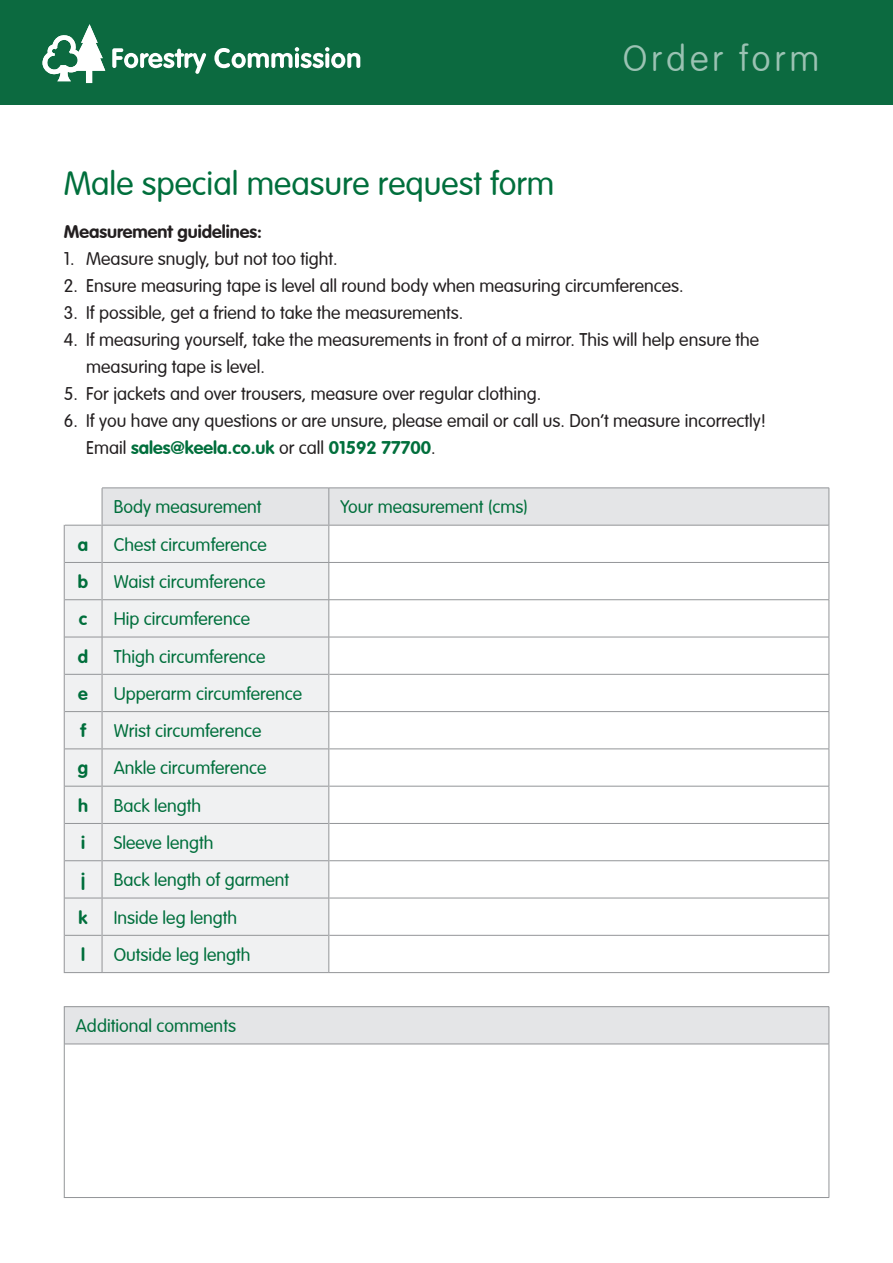
<style>
.page{position:relative;width:893px;height:1263px;background:#fff}
.page>*{position:absolute;margin:0;border:0;box-sizing:border-box;transform-origin:0 0}
.t1{font:100 36px "VAG Rounded Std";letter-spacing:.1em;color:#9bc2b3}
.t2{font:300 33px "VAG Rounded";color:#006f3c}
.t3{font:300 18px/27px "VAG Rounded";color:#231f20}
.t4{font:300 18px "VAG Rounded";color:#006f3c}
.t5{font:700 18px "VAG Rounded";color:#231f20}
.t6{font:700 18px "VAG Rounded";color:#006f3c}
.s1{font-weight:700;color:#006f3c}
</style>
<div class="page">
<div style="left:0;top:0;width:893px;height:104px;background:#0c6a40"></div>
<svg style="left:112px;top:48px;width:94px;height:26px"></svg>
<svg style="left:214px;top:47px;width:146px;height:21px"></svg>
<svg style="left:43px;top:24px;width:62px;height:59px"></svg>
<div style="left:103px;top:489px;width:726px;height:36px;background:#e4e5e7"></div>
<div style="left:65px;top:526px;width:263px;height:446px;background:#f0f1f2"></div>
<hr style="left:829px;top:488px;width:1px;height:37px;background:#939598">
<hr style="left:829px;top:525px;width:1px;height:37px;background:#939598">
<hr style="left:829px;top:563px;width:1px;height:36px;background:#939598">
<hr style="left:829px;top:600px;width:1px;height:37px;background:#939598">
<hr style="left:829px;top:637px;width:1px;height:37px;background:#939598">
<hr style="left:829px;top:674px;width:1px;height:37px;background:#939598">
<hr style="left:829px;top:712px;width:1px;height:37px;background:#939598">
<hr style="left:829px;top:749px;width:1px;height:37px;background:#939598">
<hr style="left:829px;top:786px;width:1px;height:37px;background:#939598">
<hr style="left:829px;top:824px;width:1px;height:36px;background:#939598">
<hr style="left:829px;top:861px;width:1px;height:37px;background:#939598">
<hr style="left:829px;top:898px;width:1px;height:37px;background:#939598">
<hr style="left:829px;top:935px;width:1px;height:37px;background:#939598">
<hr style="left:328px;top:488px;width:1px;height:37px;background:#939598">
<hr style="left:328px;top:526px;width:1px;height:36px;background:#939598">
<hr style="left:328px;top:563px;width:1px;height:36px;background:#939598">
<hr style="left:328px;top:600px;width:1px;height:37px;background:#939598">
<hr style="left:328px;top:637px;width:1px;height:37px;background:#939598">
<hr style="left:328px;top:674px;width:1px;height:38px;background:#939598">
<hr style="left:328px;top:712px;width:1px;height:37px;background:#939598">
<hr style="left:328px;top:749px;width:1px;height:37px;background:#939598">
<hr style="left:328px;top:786px;width:1px;height:37px;background:#939598">
<hr style="left:328px;top:823px;width:1px;height:38px;background:#939598">
<hr style="left:328px;top:861px;width:1px;height:37px;background:#939598">
<hr style="left:328px;top:898px;width:1px;height:37px;background:#939598">
<hr style="left:328px;top:935px;width:1px;height:37px;background:#939598">
<hr style="left:64px;top:525px;width:1px;height:37px;background:#939598">
<hr style="left:64px;top:562px;width:1px;height:38px;background:#939598">
<hr style="left:64px;top:600px;width:1px;height:37px;background:#939598">
<hr style="left:64px;top:637px;width:1px;height:37px;background:#939598">
<hr style="left:64px;top:674px;width:1px;height:38px;background:#939598">
<hr style="left:64px;top:712px;width:1px;height:37px;background:#939598">
<hr style="left:64px;top:749px;width:1px;height:37px;background:#939598">
<hr style="left:64px;top:786px;width:1px;height:37px;background:#939598">
<hr style="left:64px;top:823px;width:1px;height:38px;background:#939598">
<hr style="left:64px;top:861px;width:1px;height:37px;background:#939598">
<hr style="left:64px;top:898px;width:1px;height:37px;background:#939598">
<hr style="left:64px;top:935px;width:1px;height:37px;background:#939598">
<hr style="left:102px;top:488px;width:227px;height:1px;background:#939598">
<hr style="left:329px;top:488px;width:500px;height:1px;background:#939598">
<hr style="left:64px;top:525px;width:38px;height:1px;background:#939598">
<hr style="left:65px;top:562px;width:37px;height:1px;background:#939598">
<hr style="left:103px;top:562px;width:226px;height:1px;background:#939598">
<hr style="left:329px;top:562px;width:500px;height:1px;background:#939598">
<hr style="left:65px;top:599px;width:37px;height:1px;background:#939598">
<hr style="left:103px;top:599px;width:226px;height:1px;background:#939598">
<hr style="left:329px;top:599px;width:500px;height:1px;background:#939598">
<hr style="left:329px;top:637px;width:500px;height:1px;background:#939598">
<hr style="left:329px;top:674px;width:500px;height:1px;background:#939598">
<hr style="left:329px;top:711px;width:500px;height:1px;background:#939598">
<hr style="left:329px;top:749px;width:500px;height:1px;background:#939598">
<hr style="left:329px;top:786px;width:500px;height:1px;background:#939598">
<hr style="left:329px;top:823px;width:500px;height:1px;background:#939598">
<hr style="left:329px;top:860px;width:500px;height:1px;background:#939598">
<hr style="left:329px;top:898px;width:500px;height:1px;background:#939598">
<hr style="left:329px;top:935px;width:500px;height:1px;background:#939598">
<hr style="left:329px;top:972px;width:500px;height:1px;background:#939598">
<hr style="left:64px;top:637px;width:38px;height:1px;background:#939598">
<hr style="left:102px;top:637px;width:227px;height:1px;background:#939598">
<hr style="left:65px;top:674px;width:37px;height:1px;background:#939598">
<hr style="left:103px;top:674px;width:225px;height:1px;background:#939598">
<hr style="left:65px;top:711px;width:37px;height:1px;background:#939598">
<hr style="left:103px;top:711px;width:225px;height:1px;background:#939598">
<hr style="left:65px;top:749px;width:37px;height:1px;background:#939598">
<hr style="left:103px;top:749px;width:225px;height:1px;background:#939598">
<hr style="left:65px;top:786px;width:37px;height:1px;background:#939598">
<hr style="left:103px;top:786px;width:225px;height:1px;background:#939598">
<hr style="left:65px;top:823px;width:37px;height:1px;background:#939598">
<hr style="left:103px;top:823px;width:225px;height:1px;background:#939598">
<hr style="left:65px;top:860px;width:37px;height:1px;background:#939598">
<hr style="left:103px;top:860px;width:225px;height:1px;background:#939598">
<hr style="left:65px;top:898px;width:37px;height:1px;background:#939598">
<hr style="left:103px;top:898px;width:225px;height:1px;background:#939598">
<hr style="left:65px;top:935px;width:37px;height:1px;background:#939598">
<hr style="left:103px;top:935px;width:225px;height:1px;background:#939598">
<hr style="left:64px;top:972px;width:38px;height:1px;background:#939598">
<hr style="left:102px;top:972px;width:227px;height:1px;background:#939598">
<hr style="left:102px;top:488px;width:1px;height:37px;background:#939598">
<hr style="left:102px;top:526px;width:1px;height:36px;background:#939598">
<hr style="left:102px;top:562px;width:1px;height:38px;background:#939598">
<hr style="left:102px;top:600px;width:1px;height:37px;background:#939598">
<hr style="left:102px;top:637px;width:1px;height:37px;background:#939598">
<hr style="left:102px;top:674px;width:1px;height:38px;background:#939598">
<hr style="left:102px;top:712px;width:1px;height:37px;background:#939598">
<hr style="left:102px;top:749px;width:1px;height:37px;background:#939598">
<hr style="left:102px;top:786px;width:1px;height:37px;background:#939598">
<hr style="left:102px;top:823px;width:1px;height:38px;background:#939598">
<hr style="left:102px;top:861px;width:1px;height:37px;background:#939598">
<hr style="left:102px;top:898px;width:1px;height:37px;background:#939598">
<hr style="left:102px;top:935px;width:1px;height:37px;background:#939598">
<hr style="left:102px;top:525px;width:227px;height:1px;background:#939598">
<hr style="left:329px;top:525px;width:500px;height:1px;background:#939598">
<div style="left:64px;top:1007px;width:765px;height:37px;background:#e4e5e7"></div>
<hr style="left:829px;top:1007px;width:1px;height:37px;background:#939598">
<hr style="left:829px;top:1044px;width:1px;height:153px;background:#939598">
<hr style="left:64px;top:1007px;width:1px;height:37px;background:#939598">
<hr style="left:64px;top:1044px;width:1px;height:153px;background:#939598">
<hr style="left:64px;top:1006px;width:765px;height:1px;background:#939598">
<hr style="left:65px;top:1044px;width:764px;height:1px;background:#939598">
<hr style="left:64px;top:1197px;width:765px;height:1px;background:#939598">
<p class="t1" style="left:623px;top:38px;width:198px">Order form</p>
<p class="t2" style="left:64px;top:165px;width:492px">Male special measure request form</p>
<p class="t5" style="left:64px;top:221px;width:200px">Measurement guidelines:</p>
<p class="t3" style="left:64px;top:245px;width:275px">1. Measure snugly, but not too tight.</p>
<p class="t3" style="left:64px;top:272px;width:621px">2. Ensure measuring tape is level all round body when measuring circumferences.</p>
<p class="t3" style="left:64px;top:299px;width:401px">3. If possible, get a friend to take the measurements.</p>
<p class="t3" style="left:86px;top:326px;width:674px;text-indent:-22px">4. If measuring yourself, take the measurements in front of a mirror. This will help ensure the measuring tape is level.</p>
<p class="t3" style="left:64px;top:380px;width:479px">5. For jackets and over trousers, measure over regular clothing.</p>
<p class="t3" style="left:86px;top:407px;width:681px;text-indent:-22px">6. If you have any questions or are unsure, please email or call us. Don’t measure incorrectly!<br>Email <span class="s1">sales@keela.co.uk</span> or call <span class="s1">01592 77700</span>.</p>
<p class="t4" style="left:114px;top:497px;width:149px">Body measurement</p>
<p class="t4" style="left:341px;top:497px;width:189px">Your measurement (cms)</p>
<p class="t6" style="left:78px;top:534px;width:12px">a</p>
<p class="t4" style="left:114px;top:534px;width:155px">Chest circumference</p>
<p class="t6" style="left:78px;top:571px;width:12px">b</p>
<p class="t4" style="left:114px;top:571px;width:153px">Waist circumference</p>
<p class="t6" style="left:79px;top:608px;width:10px">c</p>
<p class="t4" style="left:114px;top:609px;width:138px">Hip circumference</p>
<p class="t6" style="left:78px;top:646px;width:12px">d</p>
<p class="t4" style="left:114px;top:646px;width:153px">Thigh circumference</p>
<p class="t6" style="left:78px;top:683px;width:11px">e</p>
<p class="t4" style="left:114px;top:683px;width:190px">Upperarm circumference</p>
<p class="t6" style="left:80px;top:720px;width:7px">f</p>
<p class="t4" style="left:114px;top:721px;width:149px">Wrist circumference</p>
<p class="t6" style="left:78px;top:757px;width:12px">g</p>
<p class="t4" style="left:114px;top:758px;width:154px">Ankle circumference</p>
<p class="t6" style="left:78px;top:795px;width:12px">h</p>
<p class="t4" style="left:114px;top:795px;width:89px">Back length</p>
<p class="t6" style="left:81px;top:832px;width:5px">i</p>
<p class="t4" style="left:114px;top:832px;width:101px">Sleeve length</p>
<p class="t6" style="left:81px;top:869px;width:5px">j</p>
<p class="t4" style="left:114px;top:870px;width:177px">Back length of garment</p>
<p class="t6" style="left:79px;top:907px;width:10px">k</p>
<p class="t4" style="left:114px;top:907px;width:125px">Inside leg length</p>
<p class="t6" style="left:81px;top:944px;width:5px">l</p>
<p class="t4" style="left:114px;top:944px;width:138px">Outside leg length</p>
<p class="t4" style="left:76px;top:1016px;width:162px">Additional comments</p>
</div>
